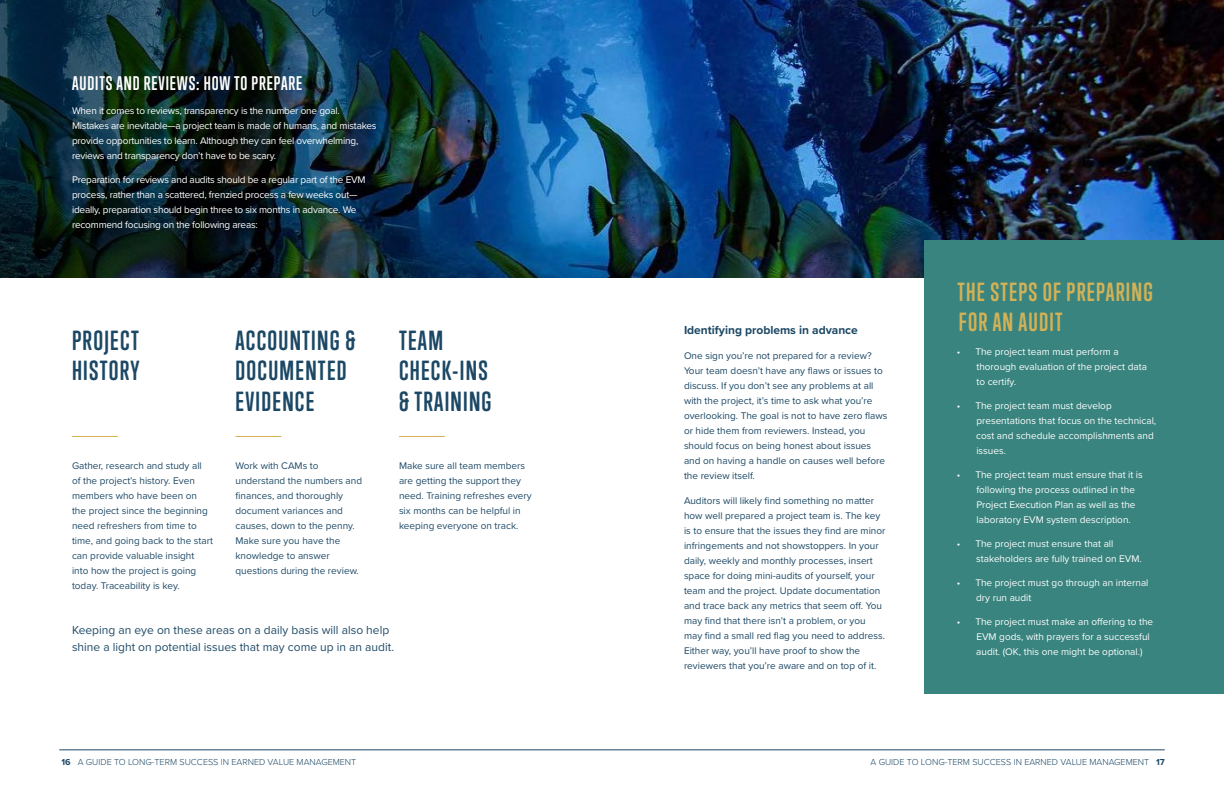
<style>
.page{position:relative;width:1224px;height:792px;background:#fff}
.page>*{position:absolute;margin:0;border:0;box-sizing:border-box;transform-origin:0 0}
.t1{font:700 25.3px/30.9px "Trump Soft Pro";letter-spacing:.05em;color:#1c4865}
.t2{font:700 24px/30px "Trump Soft Pro";letter-spacing:.05em;color:#d5b256}
.t3{font:700 18px "Trump Soft Pro";letter-spacing:.05em;color:#fff}
.t4{font:12px/17px "Proxima Nova";color:#1c4865}
.t5{font:700 12px "Proxima Nova";color:#1c4865}
.t6{font:10px/15px "Proxima Nova";color:#1c4865}
.t7{font:10px/15px "Proxima Nova";color:#fff}
.t8{font:10px/15px "Proxima Nova";letter-spacing:-.02em;color:#fff}
.t9{font:300 9px "Proxima Nova";color:#1c4865}
.s1{font-weight:700}
</style>
<div class="page">
<img style="left:612px;top:0;width:612px;height:277px">
<img style="left:592px;top:0;width:20px;height:277px">
<img style="left:0;top:0;width:592px;height:277px">
<hr style="left:72px;top:436px;width:46px;height:1px;background:#d5b256">
<hr style="left:236px;top:436px;width:45px;height:1px;background:#d5b256">
<hr style="left:399px;top:436px;width:46px;height:1px;background:#d5b256">
<hr style="left:59px;top:750px;width:553px;height:1px;background:#1c4865">
<hr style="left:612px;top:750px;width:553px;height:1px;background:#1c4865">
<div style="left:924px;top:241px;width:300px;height:453px;background:#39847f"></div>
<h3 class="t3" style="left:72px;top:72px;width:232px">AUDITS AND REVIEWS: HOW TO PREPARE</h3>
<p class="t8" style="left:72px;top:103px;width:306px">When it comes to reviews, transparency is the number one goal.<br>Mistakes are inevitable—a project team is made of humans, and mistakes provide opportunities to learn. Although they can feel overwhelming, reviews and transparency don’t have to be scary.</p>
<p class="t8" style="left:72px;top:172px;width:295px">Preparation for reviews and audits should be a regular part of the EVM process, rather than a scattered, frenzied process a few weeks out— ideally, preparation should begin three to six months in advance. We recommend focusing on the following areas:</p>
<h1 class="t1" style="left:72px;top:324px;width:69px">PROJECT<br>HISTORY</h1>
<h1 class="t1" style="left:236px;top:324px;width:121px">ACCOUNTING &amp;<br>DOCUMENTED<br>EVIDENCE</h1>
<h1 class="t1" style="left:399px;top:324px;width:94px">TEAM<br>CHECK-INS &amp; TRAINING</h1>
<p class="t6" style="left:72px;top:458px;width:142px">Gather, research and study all<br>of the project’s history. Even members who have been on the project since the beginning need refreshers from time to time, and going back to the start can provide valuable insight into how the project is going today. Traceability is key.</p>
<p class="t4" style="left:72px;top:621px;width:324px">Keeping an eye on these areas on a daily basis will also help shine a light on potential issues that may come up in an audit.</p>
<p class="t6" style="left:236px;top:458px;width:128px">Work with CAMs to understand the numbers and finances, and thoroughly document variances and causes, down to the penny.<br>Make sure you have the knowledge to answer questions during the review.</p>
<p class="t6" style="left:399px;top:458px;width:134px">Make sure all team members are getting the support they need. Training refreshes every six months can be helpful in keeping everyone on track.</p>
<p class="t5" style="left:684px;top:321px;width:175px">Identifying problems in advance</p>
<p class="t6" style="left:684px;top:348px;width:205px">One sign you’re not prepared for a review?<br>Your team doesn’t have any flaws or issues to discuss. If you don’t see any problems at all with the project, it’s time to ask what you’re overlooking. The goal is not to have zero flaws or hide them from reviewers. Instead, you should focus on being honest about issues and on having a handle on causes well before the review itself.</p>
<p class="t6" style="left:684px;top:493px;width:203px">Auditors will likely find something no matter how well prepared a project team is. The key is to ensure that the issues they find are minor infringements and not showstoppers. In your daily, weekly and monthly processes, insert space for doing mini-audits of yourself, your team and the project. Update documentation and trace back any metrics that seem off. You may find that there isn’t a problem, or you may find a small red flag you need to address.<br>Either way, you’ll have proof to show the reviewers that you’re aware and on top of it.</p>
<h2 class="t2" style="left:957px;top:277px;width:197px">THE STEPS OF PREPARING<br>FOR AN AUDIT</h2>
<p class="t7" style="left:976px;top:344px;width:172px;text-indent:-20px">• The project team must perform a thorough evaluation of the project data to certify.</p>
<p class="t7" style="left:976px;top:398px;width:182px;text-indent:-19px">• The project team must develop presentations that focus on the technical, cost and schedule accomplishments and issues.</p>
<p class="t7" style="left:976px;top:467px;width:168px;text-indent:-20px">• The project team must ensure that it is following the process outlined in the Project Execution Plan as well as the laboratory EVM system description.</p>
<p class="t7" style="left:976px;top:536px;width:167px;text-indent:-20px">• The project must ensure that all stakeholders are fully trained on EVM.</p>
<p class="t7" style="left:976px;top:575px;width:174px;text-indent:-20px">• The project must go through an internal dry run audit</p>
<p class="t7" style="left:976px;top:614px;width:178px;text-indent:-20px">• The project must make an offering to the<br>EVM gods, with prayers for a successful audit. (OK, this one might be optional.)</p>
<p class="t9" style="left:62px;top:755px;width:296px"><span class="s1">16</span> A GUIDE TO LONG-TERM SUCCESS IN EARNED VALUE MANAGEMENT</p>
<p class="t9" style="left:871px;top:755px;width:296px">A GUIDE TO LONG-TERM SUCCESS IN EARNED VALUE MANAGEMENT <span class="s1">17</span></p>
</div>
